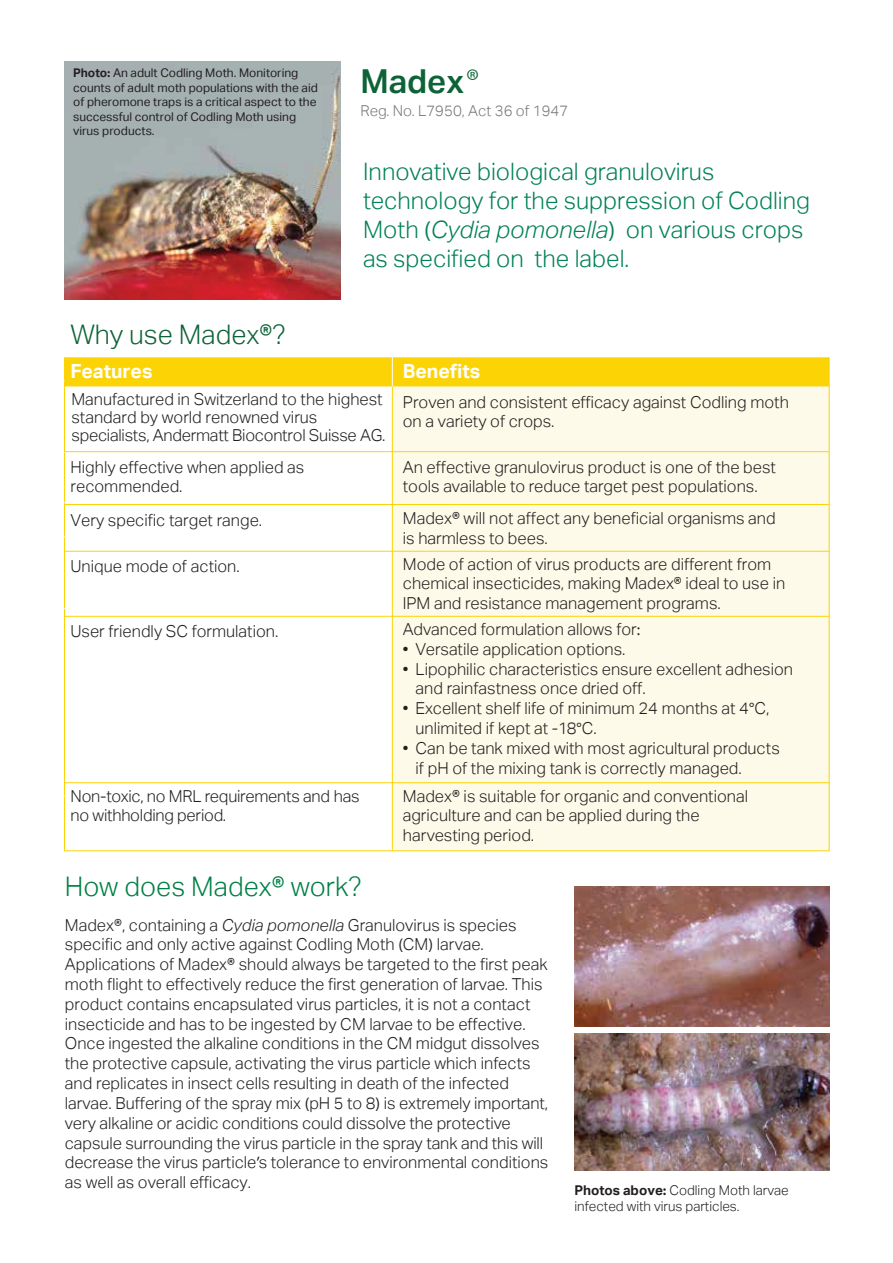
<style>
.page{position:relative;width:893px;height:1263px;background:#fff}
.page>*{position:absolute;margin:0;border:0;box-sizing:border-box;transform-origin:0 0}
.t1{font:600 33px "Aktiv Grotesk";color:#0d6337}
.t2{font:300 27px "Aktiv Grotesk";color:#008044}
.t3{font:300 27px "Aktiv Grotesk";color:#0d6337}
.t4{font:300 24px/28.8px "Aktiv Grotesk";color:#028256}
.t5{font:700 19.5px "Aktiv Grotesk";color:#fff}
.t6{font:300 16.5px/19.8px "Aktiv Grotesk";color:#231f20}
.t7{font:300 15px "Aktiv Grotesk";color:#76787b}
.t8{font:300 13.5px/16.2px "Aktiv Grotesk";color:#231f20}
.t9{font:12px/14.4px "Aktiv Grotesk";color:#231f20}
.s1{font-weight:700}
.s2{font-family:"Myriad Pro";font-weight:700}
.s3{font-family:"Myriad Pro";font-weight:300}
.s4{font-family:"Myriad Pro";font-weight:400}
.s5{font-style:italic}
</style>
<div class="page">
<div style="left:392px;top:386px;width:437px;height:465px;background:#fefae9"></div>
<img style="left:64px;top:61px;width:276px;height:238px">
<img style="left:574px;top:887px;width:255px;height:140px">
<img style="left:574px;top:1034px;width:255px;height:136px">
<hr style="left:64px;top:381px;width:1px;height:71px;background:#fcd406">
<hr style="left:392px;top:381px;width:1px;height:470px;background:#fcd406">
<hr style="left:829px;top:357px;width:1px;height:494px;background:#fcd406">
<hr style="left:64px;top:452px;width:1px;height:50px;background:#fcd406">
<hr style="left:64px;top:503px;width:1px;height:33px;background:#fcd406">
<hr style="left:64px;top:537px;width:1px;height:71px;background:#fcd406">
<hr style="left:64px;top:609px;width:1px;height:186px;background:#fcd406">
<hr style="left:64px;top:451px;width:765px;height:1px;background:#fcd406">
<hr style="left:64px;top:504px;width:765px;height:1px;background:#fcd406">
<hr style="left:64px;top:551px;width:765px;height:1px;background:#fcd406">
<hr style="left:64px;top:616px;width:765px;height:1px;background:#fcd406">
<hr style="left:64px;top:796px;width:1px;height:55px;background:#fcd406">
<hr style="left:65px;top:782px;width:765px;height:1px;background:#fcd406">
<hr style="left:64px;top:850px;width:296px;height:1px;background:#fcd406">
<hr style="left:360px;top:850px;width:469px;height:1px;background:#fcd406">
<div style="left:64px;top:357px;width:765px;height:29px;background:#fcd406"></div>
<p class="t9" style="left:73px;top:66px;width:246px"><span class="s1">Photo</span><span class="s2">:</span> An adult Codling Moth. Monitoring counts of adult moth populations with the aid of pheromone traps is a critical aspect to the successful control of Codling Moth using virus products.</p>
<h2 class="t3" style="left:71px;top:319px;width:217px">Why use Madex®?</h2>
<p class="t5" style="left:70px;top:360px;width:83px">Features</p>
<h1 class="t1" style="left:360px;top:62px;width:120px">Madex<span class="s3">®</span></h1>
<p class="t7" style="left:360px;top:103px;width:209px">Reg. No. L7950, Act 36 of 1947</p>
<h3 class="t4" style="left:363px;top:157px;width:449px">Innovative biological granulovirus technology for the suppression of Codling Moth <span class="s4">(</span><span class="s5">Cydia pomonella</span><span class="s4">)</span> on various crops as specified on the label.</h3>
<p class="t5" style="left:403px;top:360px;width:79px">Benefits</p>
<p class="t6" style="left:71px;top:391px;width:315px;line-height:18px">Manufactured in Switzerland to the highest standard by world renowned virus specialists, Andermatt Biocontrol Suisse AG.</p>
<p class="t6" style="left:403px;top:392px;width:387px">Proven and consistent efficacy against Codling moth on a variety of crops.</p>
<p class="t6" style="left:71px;top:457px;width:235px">Highly effective when applied as recommended.</p>
<p class="t6" style="left:403px;top:457px;width:375px">An effective granulovirus product is one of the best tools available to reduce target pest populations.</p>
<p class="t6" style="left:71px;top:511px;width:193px">Very specific target range.</p>
<p class="t6" style="left:403px;top:509px;width:374px">Madex® will not affect any beneficial organisms and is harmless to bees.</p>
<p class="t6" style="left:70px;top:556px;width:171px">Unique mode of action.</p>
<p class="t6" style="left:403px;top:554px;width:384px">Mode of action of virus products are different from chemical insecticides, making Madex® ideal to use in<br>IPM and resistance management programs.</p>
<p class="t6" style="left:70px;top:622px;width:209px">User friendly SC formulation.</p>
<p class="t6" style="left:403px;top:619px;width:239px">Advanced formulation allows for<span class="s4">:</span></p>
<p class="t6" style="left:403px;top:639px;width:224px">• Versatile application options.</p>
<p class="t6" style="left:416px;top:659px;width:379px;text-indent:-13px">• Lipophilic characteristics ensure excellent adhesion and rainfastness once dried off.</p>
<p class="t6" style="left:416px;top:698px;width:355px;text-indent:-13px">• Excellent shelf life of minimum 24 months at 4<span class="s4">°</span>C, unlimited if kept at -18<span class="s4">°</span>C.</p>
<p class="t6" style="left:416px;top:738px;width:366px;text-indent:-13px">• Can be tank mixed with most agricultural products if pH of the mixing tank is correctly managed.</p>
<p class="t6" style="left:71px;top:786px;width:291px">Non-toxic, no MRL requirements and has no withholding period.</p>
<p class="t6" style="left:403px;top:786px;width:347px">Madex® is suitable for organic and conventional agriculture and can be applied during the harvesting period.</p>
<h2 class="t2" style="left:65px;top:871px;width:298px">How does Madex® work?</h2>
<p class="t6" style="left:65px;top:915px;width:485px">Madex®, containing a <span class="s5">Cydia pomonella</span> Granulovirus is species specific and only active against Codling Moth <span class="s4">(</span>CM<span class="s4">)</span> larvae.<br>Applications of Madex® should always be targeted to the first peak moth flight to effectively reduce the first generation of larvae. This product contains encapsulated virus particles, it is not a contact insecticide and has to be ingested by CM larvae to be effective.<br>Once ingested the alkaline conditions in the CM midgut dissolves the protective capsule, activating the virus particle which infects and replicates in insect cells resulting in death of the infected larvae. Buffering of the spray mix <span class="s4">(</span>pH 5 to 8<span class="s4">)</span> is extremely important, very alkaline or acidic conditions could dissolve the protective capsule surrounding the virus particle in the spray tank and this will decrease the virus particle<span class="s4">’</span>s tolerance to environmental conditions as well as overall efficacy.</p>
<p class="t8" style="left:574px;top:1182px;width:216px"><span class="s1">Photos above</span><span class="s2">:</span> Codling Moth larvae infected with virus particles.</p>
</div>
